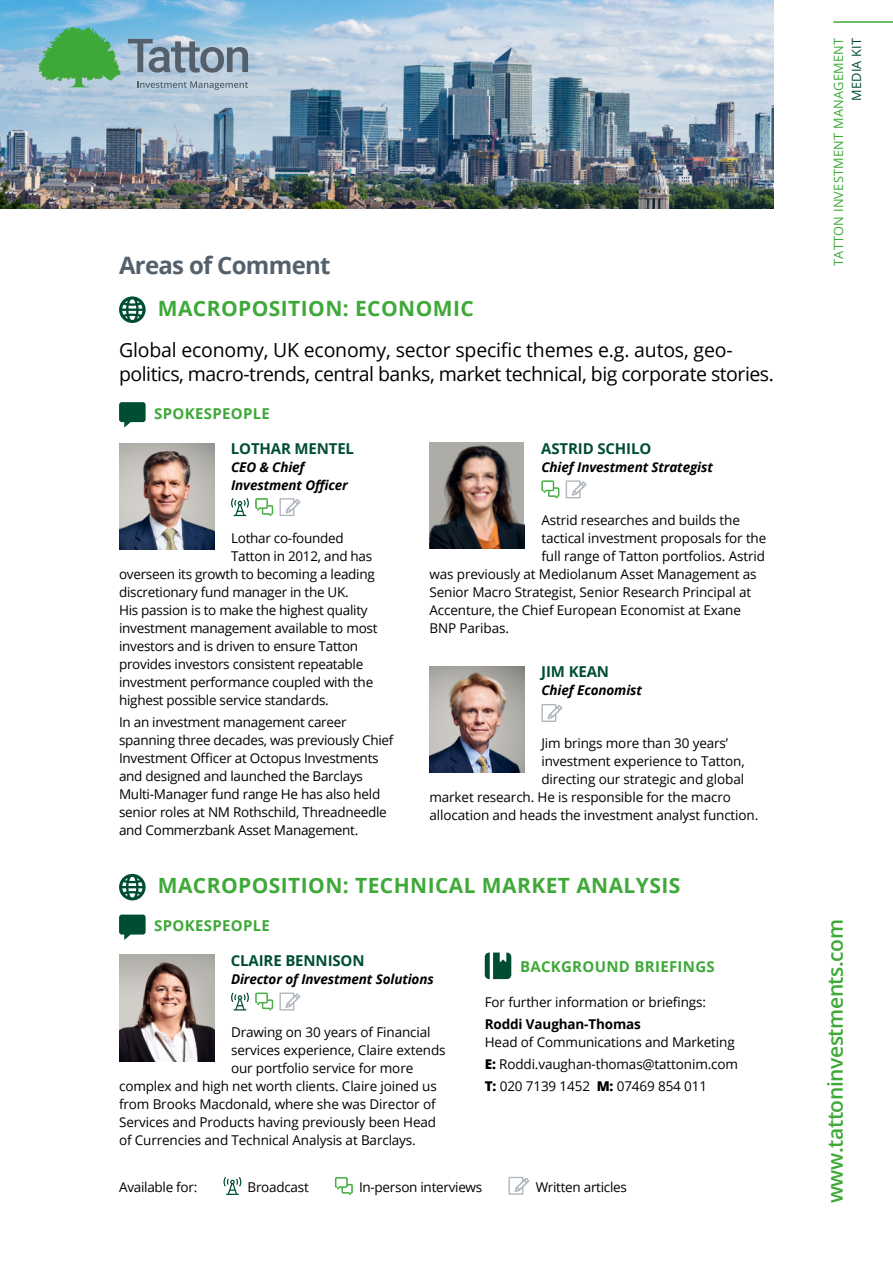
<style>
.page{position:relative;width:893px;height:1263px;background:#fff}
.page>*{position:absolute;margin:0;border:0;box-sizing:border-box;transform-origin:0 0}
.t1{font:700 24px "Open Sans";letter-spacing:-.03em;color:#54616c}
.t2{font:700 21px "Open Sans";letter-spacing:.02em;color:#3ea938}
.t3{font:600 21px "Open Sans";letter-spacing:-.02em;color:#3ea938}
.t4{font:19.5px/24px "Open Sans";letter-spacing:-.025em;color:#000}
.t5{font:700 15px "Open Sans";letter-spacing:-.01em;color:#004e32}
.t6{font:700 15px "Open Sans";letter-spacing:.02em;color:#3ea938}
.t7{font:13.5px/18px "Open Sans";letter-spacing:-.01em;color:#000}
.t8{font:italic 700 13.5px/18px "Open Sans";letter-spacing:-.01em;color:#000}
.t9{font:700 13.5px "Open Sans";letter-spacing:-.01em;color:#000}
.t10{font:12.75px "Open Sans";letter-spacing:.02em;color:#3ea938}
.t11{font:12.75px "Open Sans";letter-spacing:.02em;color:#004e32}
.s1{font-weight:800}
</style>
<div class="page">
<svg style="left:119px;top:296px;width:27px;height:27px"></svg>
<svg style="left:119px;top:402px;width:27px;height:26px"></svg>
<img style="left:119px;top:443px;width:95px;height:107px">
<svg style="left:231px;top:498px;width:18px;height:18px"></svg>
<svg style="left:255px;top:498px;width:18px;height:18px"></svg>
<svg style="left:279px;top:498px;width:21px;height:18px"></svg>
<img style="left:0;top:0;width:774px;height:208px">
<svg style="left:38px;top:27px;width:83px;height:60px;background:#5db273"></svg>
<svg style="left:128px;top:39px;width:120px;height:34px;background:#8b9eae"></svg>
<svg style="left:137px;top:81px;width:111px;height:9px"></svg>
<svg style="left:223px;top:1177px;width:18px;height:18px"></svg>
<svg style="left:335px;top:1177px;width:18px;height:18px"></svg>
<svg style="left:508px;top:1177px;width:21px;height:18px"></svg>
<hr style="left:119px;top:1170px;width:655px;height:1px;background:#afb6bd">
<hr style="left:119px;top:1203px;width:655px;height:1px;background:#afb6bd">
<svg style="left:119px;top:874px;width:27px;height:26px"></svg>
<svg style="left:119px;top:914px;width:27px;height:26px"></svg>
<img style="left:119px;top:955px;width:95px;height:106px">
<svg style="left:231px;top:992px;width:18px;height:18px"></svg>
<svg style="left:255px;top:993px;width:18px;height:17px"></svg>
<svg style="left:279px;top:992px;width:21px;height:18px"></svg>
<img style="left:429px;top:442px;width:95px;height:107px">
<svg style="left:541px;top:480px;width:18px;height:18px"></svg>
<svg style="left:566px;top:480px;width:21px;height:18px"></svg>
<img style="left:429px;top:666px;width:95px;height:107px">
<svg style="left:541px;top:704px;width:21px;height:18px"></svg>
<svg style="left:485px;top:952px;width:26px;height:27px"></svg>
<hr style="left:833px;top:21px;width:60px;height:2px;background:#3ea938">
<h1 class="t1" style="left:119px;top:248px;width:213px">Areas of Comment</h1>
<h2 class="t2" style="left:158px;top:293px;width:318px">MACROPOSITION: ECONOMIC</h2>
<h3 class="t4" style="left:119px;top:337px;width:656px">Global economy, UK economy, sector specific themes e.g. autos, geo&shy;politics, macro-trends, central banks, market technical, big corporate stories.</h3>
<p class="t6" style="left:154px;top:402px;width:117px">SPOKESPEOPLE</p>
<p class="t5" style="left:231px;top:437px;width:125px">LOTHAR MENTEL</p>
<p class="t8" style="left:231px;top:457px;width:118px">CEO &amp; Chief<br>Investment Officer</p>
<p class="t7" style="left:231px;top:528px;width:114px">Lothar co-founded</p>
<p class="t7" style="left:231px;top:546px;width:143px">Tatton in 2012, and has</p>
<p class="t7" style="left:119px;top:564px;width:257px">overseen its growth to becoming a leading</p>
<p class="t7" style="left:119px;top:582px;width:231px">discretionary fund manager in the UK.</p>
<p class="t7" style="left:119px;top:600px;width:250px">His passion is to make the highest quality</p>
<p class="t7" style="left:119px;top:618px;width:260px">investment management available to most</p>
<p class="t7" style="left:119px;top:636px;width:241px">investors and is driven to ensure Tatton</p>
<p class="t7" style="left:119px;top:654px;width:246px">provides investors consistent repeatable</p>
<p class="t7" style="left:119px;top:672px;width:256px">investment performance coupled with the</p>
<p class="t7" style="left:119px;top:690px;width:211px">highest possible service standards.</p>
<p class="t7" style="left:119px;top:712px;width:276px">In an investment management career spanning three decades, was previously Chief Investment Officer at Octopus Investments and designed and launched the Barclays Multi-Manager fund range He has also held senior roles at NM Rothschild, Threadneedle and Commerzbank Asset Management.</p>
<p class="t5" style="left:541px;top:438px;width:112px">ASTRID SCHILO</p>
<p class="t8" style="left:541px;top:458px;width:173px">Chief Investment Strategist</p>
<p class="t7" style="left:541px;top:511px;width:200px">Astrid researches and builds the</p>
<p class="t7" style="left:541px;top:529px;width:226px">tactical investment proposals for the</p>
<p class="t7" style="left:541px;top:547px;width:225px">full range of Tatton portfolios. Astrid</p>
<p class="t7" style="left:429px;top:565px;width:329px">was previously at Mediolanum Asset Management as</p>
<p class="t7" style="left:429px;top:583px;width:323px">Senior Macro Strategist, Senior Research Principal at</p>
<p class="t7" style="left:429px;top:601px;width:313px">Accenture, the Chief European Economist at Exane</p>
<p class="t7" style="left:429px;top:619px;width:81px">BNP Paribas.</p>
<p class="t5" style="left:541px;top:661px;width:69px">JIM KEAN</p>
<p class="t8" style="left:541px;top:681px;width:102px">Chief Economist</p>
<p class="t7" style="left:541px;top:734px;width:188px">Jim brings more than 30 years’</p>
<p class="t7" style="left:541px;top:752px;width:205px">investment experience to Tatton,</p>
<p class="t7" style="left:541px;top:770px;width:204px">directing our strategic and global</p>
<p class="t7" style="left:429px;top:788px;width:303px">market research. He is responsible for the macro</p>
<p class="t7" style="left:429px;top:806px;width:330px">allocation and heads the investment analyst function.</p>
<h2 class="t2" style="left:158px;top:870px;width:524px">MACROPOSITION: TECHNICAL MARKET ANALYSIS</h2>
<p class="t6" style="left:154px;top:915px;width:117px">SPOKESPEOPLE</p>
<p class="t5" style="left:231px;top:950px;width:135px">CLAIRE BENNISON</p>
<p class="t8" style="left:231px;top:970px;width:204px">Director of Investment Solutions</p>
<p class="t7" style="left:231px;top:1023px;width:201px">Drawing on 30 years of Financial</p>
<p class="t7" style="left:231px;top:1041px;width:216px">services experience, Claire extends</p>
<p class="t7" style="left:231px;top:1059px;width:184px">our portfolio service for more</p>
<p class="t7" style="left:119px;top:1077px;width:319px">complex and high net worth clients. Claire joined us</p>
<p class="t7" style="left:119px;top:1095px;width:318px">from Brooks Macdonald, where she was Director of</p>
<p class="t7" style="left:119px;top:1113px;width:319px">Services and Products having previously been Head</p>
<p class="t7" style="left:119px;top:1131px;width:298px">of Currencies and Technical Analysis at Barclays.</p>
<p class="t6" style="left:520px;top:956px;width:196px">BACKGROUND BRIEFINGS</p>
<p class="t7" style="left:485px;top:992px;width:223px">For further information or briefings:</p>
<p class="t9" style="left:485px;top:1014px;width:158px">Roddi Vaughan-Thomas</p>
<p class="t7" style="left:485px;top:1030px;width:255px;line-height:22.2px">Head of Communications and Marketing<br><span class="s1">E:</span> Roddi.vaughan-thomas@tattonim.com<br><span class="s1">T:</span> 020 7139 1452 <span class="s1">M:</span> 07469 854 011</p>
<p class="t7" style="left:119px;top:1177px;width:80px">Available for:</p>
<p class="t7" style="left:248px;top:1177px;width:63px">Broadcast</p>
<p class="t7" style="left:359px;top:1177px;width:125px">In-person interviews</p>
<p class="t7" style="left:536px;top:1177px;width:93px">Written articles</p>
<p class="t10" style="left:830px;top:266px;width:230px;rotate:-90deg">TATTON INVESTMENT MANAGEMENT</p>
<p class="t11" style="left:848px;top:101px;width:65px;rotate:-90deg">MEDIA KIT</p>
<h2 class="t3" style="left:821px;top:1203px;width:286px;rotate:-90deg">www.tattoninvestments.com</h2>
</div>
